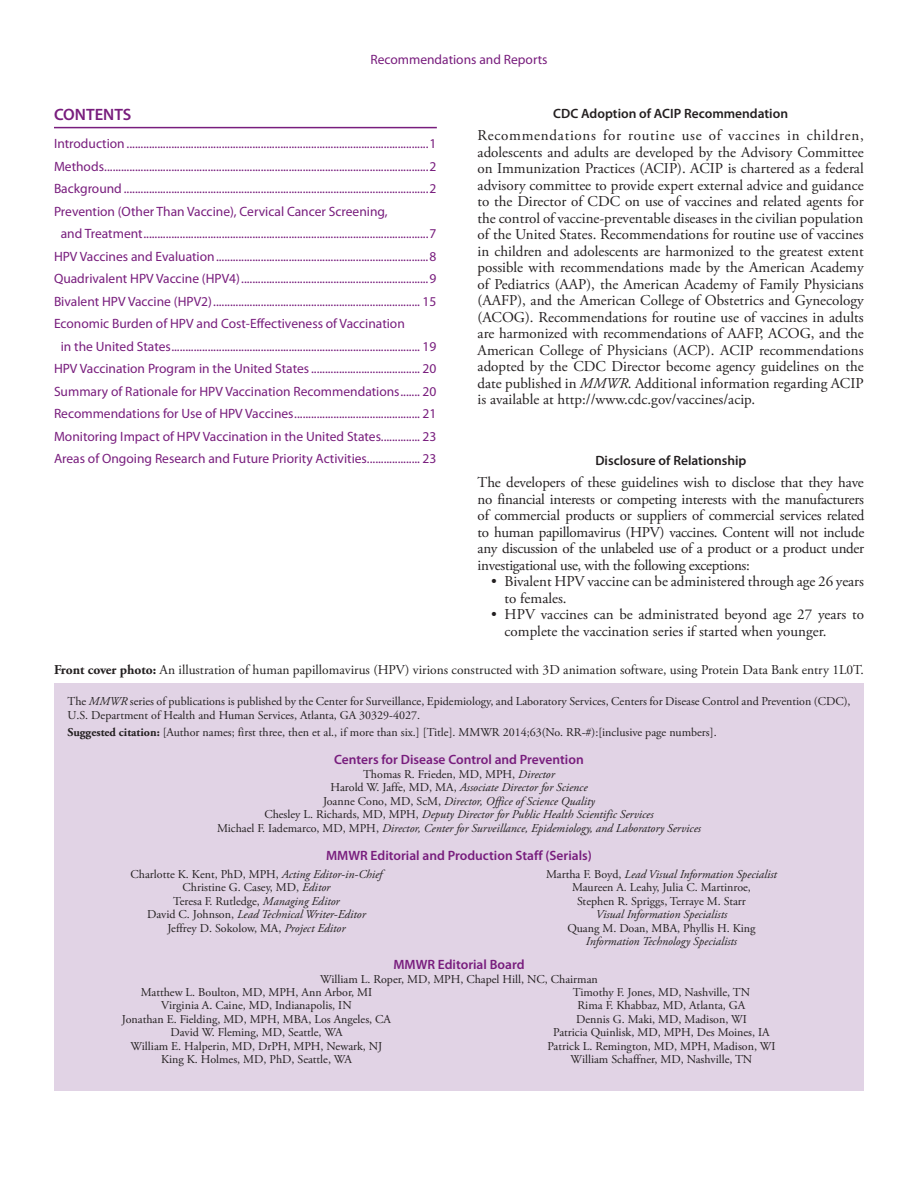
<style>
.page{position:relative;width:918px;height:1188px;background:#fff}
.page>*{position:absolute;margin:0;border:0;box-sizing:border-box;transform-origin:0 0}
.t1{font:600 16.5px "Myriad Pro";color:#781d7d}
.t2{font:15px/16.5px "Adobe Garamond Pro";color:#231f20;text-align:justify}
.t3{font:13.5px "Myriad Pro";color:#781d7d}
.t4{font:13.5px "Adobe Garamond Pro";color:#231f20}
.t5{font:600 13.5px "Myriad Pro";color:#781d7d}
.t6{font:600 13.5px "Myriad Pro";color:#231f20}
.t7{font:12px/13.5px "Adobe Garamond Pro";color:#231f20;text-align:center}
.t8{font:italic 12px/13.5px "Adobe Garamond Pro";color:#231f20;text-align:center}
.s1{font-style:italic}
.s2{font-weight:700}
.s3{font-style:normal}
</style>
<div class="page">
<div style="left:54px;top:683px;width:810px;height:407px;background:#e1d3e5"></div>
<hr style="left:54px;top:127px;width:383px;height:1px;background:#781d7d">
<p class="t3" style="left:370px;top:51px;width:179px">Recommendations and Reports</p>
<p class="t1" style="left:54px;top:104px;width:79px">CONTENTS</p>
<p class="t3" style="left:54px;top:135px;width:384px">Introduction ............................................................................................................1</p>
<p class="t3" style="left:54px;top:158px;width:384px">Methods....................................................................................................................2</p>
<p class="t3" style="left:54px;top:180px;width:384px">Background .............................................................................................................2</p>
<p class="t3" style="left:54px;top:203px;width:335px">Prevention (Other Than Vaccine), Cervical Cancer Screening,</p>
<p class="t3" style="left:61px;top:225px;width:377px">and Treatment......................................................................................................7</p>
<p class="t3" style="left:54px;top:248px;width:384px">HPV Vaccines and Evaluation............................................................................8</p>
<p class="t3" style="left:54px;top:270px;width:384px">Quadrivalent HPV Vaccine (HPV4)...................................................................9</p>
<p class="t3" style="left:54px;top:293px;width:384px">Bivalent HPV Vaccine (HPV2).......................................................................... 15</p>
<p class="t3" style="left:54px;top:315px;width:352px">Economic Burden of HPV and Cost-Effectiveness of Vaccination</p>
<p class="t3" style="left:61px;top:338px;width:377px">in the United States......................................................................................... 19</p>
<p class="t3" style="left:54px;top:360px;width:384px">HPV Vaccination Program in the United States....................................... 20</p>
<p class="t3" style="left:54px;top:383px;width:384px">Summary of Rationale for HPV Vaccination Recommendations....... 20</p>
<p class="t3" style="left:54px;top:405px;width:384px">Recommendations for Use of HPV Vaccines............................................. 21</p>
<p class="t3" style="left:54px;top:428px;width:384px">Monitoring Impact of HPV Vaccination in the United States.............. 23</p>
<p class="t3" style="left:54px;top:450px;width:384px">Areas of Ongoing Research and Future Priority Activities................... 23</p>
<p class="t6" style="left:553px;top:105px;width:236px">CDC Adoption of ACIP Recommendation</p>
<p class="t2" style="left:478px;top:128px;width:388px">Recommendations for routine use of vaccines in children, adolescents and adults are developed by the Advisory Committee on Immunization Practices (ACIP). ACIP is chartered as a federal advisory committee to provide expert external advice and guidance to the Director of CDC on use of vaccines and related agents for the control of vaccine-preventable diseases in the civilian population of the United States. Recommendations for routine use of vaccines in children and adolescents are harmonized to the greatest extent possible with recommendations made by the American Academy of Pediatrics (AAP), the American Academy of Family Physicians (AAFP), and the American College of Obstetrics and Gynecology (ACOG). Recommendations for routine use of vaccines in adults are harmonized with recommendations of AAFP, ACOG, and the American College of Physicians (ACP). ACIP recommendations adopted by the CDC Director become agency guidelines on the date published in <span class="s1">MMWR</span>. Additional information regarding ACIP is available at http://www.cdc.gov/vaccines/acip.</p>
<p class="t6" style="left:595px;top:452px;width:153px">Disclosure of Relationship</p>
<p class="t2" style="left:478px;top:475px;width:388px">The developers of these guidelines wish to disclose that they have no financial interests or competing interests with the manufacturers of commercial products or suppliers of commercial services related to human papillomavirus (HPV) vaccines. Content will not include any discussion of the unlabeled use of a product or a product under investigational use, with the following exceptions:</p>
<p class="t2" style="left:505px;top:574px;width:361px;text-indent:-14px">• Bivalent HPV vaccine can be administered through age 26 years to females.</p>
<p class="t2" style="left:505px;top:607px;width:361px;text-indent:-14px">• HPV vaccines can be administrated beyond age 27 years to complete the vaccination series if started when younger.</p>
<p class="t4" style="left:54px;top:662px;width:811px"><span class="s2">Front cover photo:</span> An illustration of human papillomavirus (HPV) virions constructed with 3D animation software, using Protein Data Bank entry 1L0T.</p>
<p class="t7" style="left:68px;top:695px;width:785px;text-align:left">The <span class="s1">MMWR</span> series of publications is published by the Center for Surveillance, Epidemiology, and Laboratory Services, Centers for Disease Control and Prevention (CDC),<br>U.S. Department of Health and Human Services, Atlanta, GA 30329-4027.</p>
<p class="t7" style="left:68px;top:726px;width:651px"><span class="s2">Suggested citation:</span> [Author names; first three, then et al., if more than six.] [Title]. MMWR 2014;63(No. RR-#):[inclusive page numbers].</p>
<p class="t5" style="left:334px;top:751px;width:251px">Centers for Disease Control and Prevention</p>
<p class="t8" style="left:217px;top:767px;width:485px"><span class="s3">Thomas R. Frieden, MD, MPH,</span> Director<br><span class="s3">Harold W. Jaffe, MD, MA,</span> Associate Director for Science<br><span class="s3">Joanne Cono, MD, ScM,</span> Director, Office of Science Quality<br><span class="s3">Chesley L. Richards, MD, MPH,</span> Deputy Director for Public Health Scientific Services<br><span class="s3">Michael F. Iademarco, MD, MPH,</span> Director, Center for Surveillance, Epidemiology, and Laboratory Services</p>
<p class="t5" style="left:326px;top:847px;width:267px">MMWR Editorial and Production Staff (Serials)</p>
<p class="t7" style="left:131px;top:867px;width:253px">Charlotte K. Kent, PhD, MPH, <span class="s1">Acting Editor-in-Chief </span>Christine G. Casey, MD, <span class="s1">Editor<br></span>Teresa F. Rutledge, <span class="s1">Managing Editor<br></span>David C. Johnson, <span class="s1">Lead Technical Writer-Editor<br></span>Jeffrey D. Sokolow, MA, <span class="s1">Project Editor</span></p>
<p class="t7" style="left:546px;top:867px;width:232px">Martha F. Boyd, <span class="s1">Lead Visual Information Specialist<br></span>Maureen A. Leahy, Julia C. Martinroe,<br>Stephen R. Spriggs, Terraye M. Starr</p>
<p class="t8" style="left:596px;top:908px;width:133px">Visual Information Specialists</p>
<p class="t7" style="left:567px;top:921px;width:190px">Quang M. Doan, MBA, Phyllis H. King</p>
<p class="t8" style="left:586px;top:935px;width:153px">Information Technology Specialists</p>
<p class="t5" style="left:393px;top:956px;width:133px">MMWR Editorial Board</p>
<p class="t7" style="left:320px;top:973px;width:279px">William L. Roper, MD, MPH, Chapel Hill, NC, Chairman</p>
<p class="t7" style="left:141px;top:986px;width:233px">Matthew L. Boulton, MD, MPH, Ann Arbor, MI</p>
<p class="t7" style="left:161px;top:999px;width:192px">Virginia A. Caine, MD, Indianapolis, IN</p>
<p class="t7" style="left:122px;top:1013px;width:271px">Jonathan E. Fielding, MD, MPH, MBA, Los Angeles, CA</p>
<p class="t7" style="left:170px;top:1026px;width:174px">David W. Fleming, MD, Seattle, WA</p>
<p class="t7" style="left:131px;top:1040px;width:253px">William E. Halperin, MD, DrPH, MPH, Newark, NJ</p>
<p class="t7" style="left:161px;top:1053px;width:192px">King K. Holmes, MD, PhD, Seattle, WA</p>
<p class="t7" style="left:548px;top:986px;width:229px">Timothy F. Jones, MD, Nashville, TN<br>Rima F. Khabbaz, MD, Atlanta, GA<br>Dennis G. Maki, MD, Madison, WI<br>Patricia Quinlisk, MD, MPH, Des Moines, IA Patrick L. Remington, MD, MPH, Madison, WI William Schaffner, MD, Nashville, TN</p>
</div>
